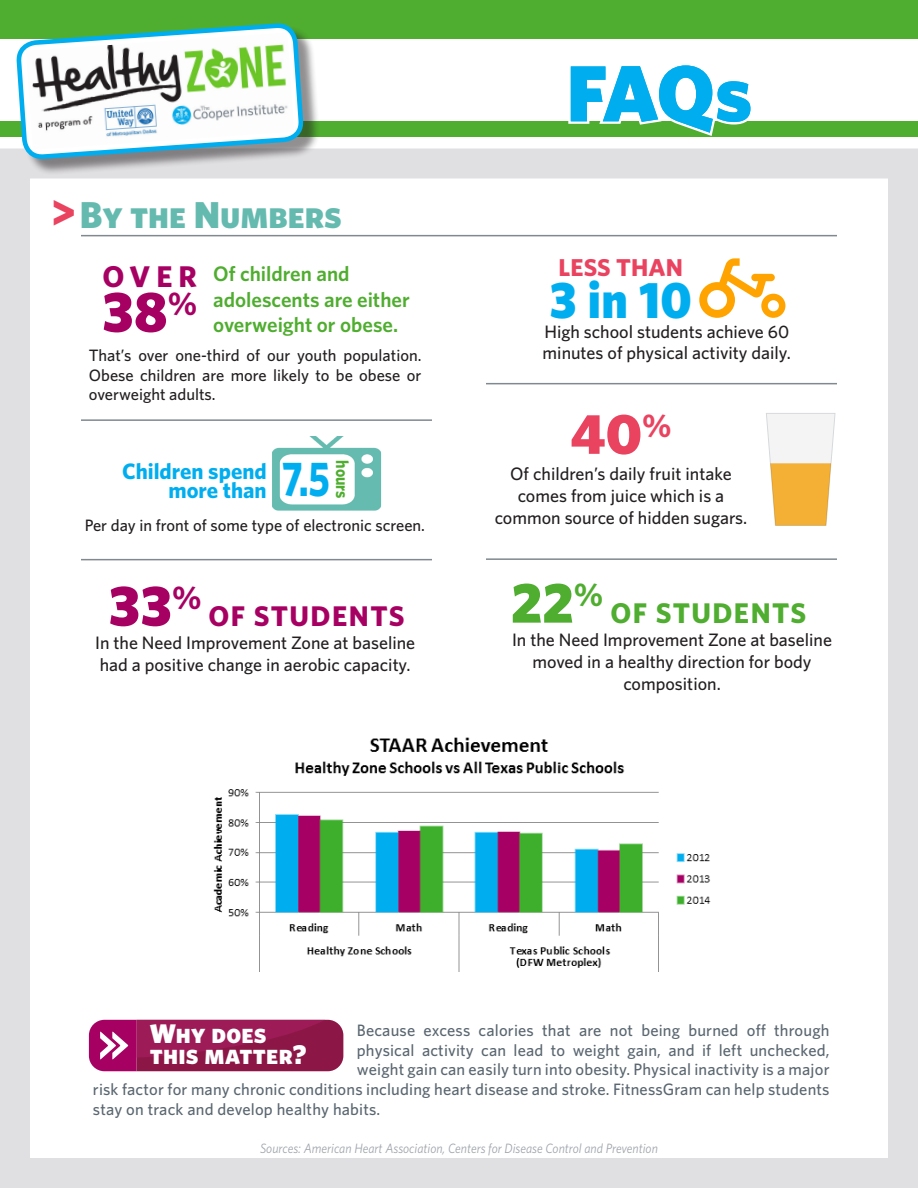
<style>
.page{position:relative;width:918px;height:1188px;background:#fff}
.page>*{position:absolute;margin:0;border:0;box-sizing:border-box;transform-origin:0 0}
.t1{font:900 79.5px "Whitney";color:#00aeef}
.t2{font:900 57px "Whitney";color:#a70063}
.t3{font:900 57px "Whitney";color:#ea4360}
.t4{font:900 57px "Whitney";color:#4fad2f}
.t5{font:900 51.6px "Whitney";color:#00aeef;scale:.95 1}
.t6{font:700 49.05px "Whitney";color:#00aeef;scale:.79 1}
.t7{font:37.5px "Whitney Black SC";color:#65bab0}
.t8{font:700 30px "Whitney";color:#a70063}
.t9{font:700 28.5px "Whitney";letter-spacing:.05em;color:#a70063}
.t10{font:700 28.5px "Whitney";letter-spacing:.05em;color:#4fad2f}
.t11{font:27px "Whitney Black SC";letter-spacing:.01em;color:#fff}
.t12{font:700 24.45px "Whitney";letter-spacing:.005em;color:#ea4360}
.t13{font:700 22.35px "Whitney";color:#00aeef}
.t14{font:600 21px/25.5px "Whitney";color:#4fad2f}
.t15{font:500 18px/21.6px "Whitney";color:#231f20}
.t16{font:700 17.7px "Whitney";letter-spacing:-.01em;color:#4fad2f;scale:.89 1}
.t17{font:500 16.5px "Whitney";letter-spacing:.01em;color:#5a6670}
.t18{font:500 16.5px/19.8px "Whitney";color:#231f20;text-align:justify}
.t19{font:italic 13.5px "Whitney";color:#9fa4aa;scale:.94 1}
.s1{font-family:"Whitney";font-weight:900;font-size:45px;color:#ea4360}
</style>
<div class="page">
<hr style="left:81px;top:419px;width:351px;height:2px;background:#808890">
<div style="left:0;top:148px;width:918px;height:1040px;border:30px solid #e0dfe2"></div>
<hr style="left:486px;top:383px;width:351px;height:1px;background:#808890">
<svg style="left:766px;top:413px;width:70px;height:113px"></svg>
<hr style="left:81px;top:235px;width:756px;height:1px;background:#808890">
<svg style="left:89px;top:1020px;width:254px;height:51px;background:#9b1e58"></svg>
<div style="left:0;top:0;width:918px;height:39px;background:#4fad2f"></div>
<div style="left:1px;top:121px;width:917px;height:16px;background:#4fad2f"></div>
<svg style="left:568px;top:121px;width:179px;height:15px"></svg>
<div style="left:20px;top:26px;width:300px;height:150px;background:#231f20;opacity:.5"></div>
<svg style="left:18px;top:25px;width:284px;height:248px"></svg>
<img style="left:26px;top:33px;width:268px;height:117px">
<hr style="left:81px;top:559px;width:351px;height:1px;background:#808890">
<hr style="left:486px;top:558px;width:351px;height:2px;background:#808890">
<svg style="left:699px;top:258px;width:86px;height:60px"></svg>
<img style="left:272px;top:436px;width:110px;height:75px">
<img style="left:213px;top:737px;width:498px;height:234px">
<p class="t7" style="left:51px;top:192px;width:292px"><span class="s1">&gt;</span>By the Numbers</p>
<p class="t8" style="left:102px;top:256px;width:96px">OVER</p>
<p class="t2" style="left:102px;top:273px;width:97px">38<sup>%</sup></p>
<p class="t18" style="left:89px;top:345px;width:334px">That’s over one-third of our youth population.<br>Obese children are more likely to be obese or overweight adults.</p>
<p class="t14" style="left:213px;top:261px;width:198px">Of children and adolescents are either overweight or obese.</p>
<p class="t6" style="left:282px;top:446px;width:62px">7.5</p>
<p class="t16" style="left:354px;top:460px;width:44px;rotate:90deg">hours</p>
<p class="t13" style="left:122px;top:456px;width:146px">Children spend</p>
<p class="t13" style="left:168px;top:475px;width:100px">more than</p>
<p class="t18" style="left:85px;top:515px;width:342px">Per day in front of some type of electronic screen.</p>
<p class="t2" style="left:108px;top:567px;width:95px">33<sup>%</sup></p>
<p class="t9" style="left:208px;top:597px;width:198px">OF STUDENTS</p>
<p class="t15" style="left:95px;top:632px;width:322px">In the Need Improvement Zone at baseline had a positive change in aerobic capacity.</p>
<p class="t1" style="left:566px;top:40px;width:187px">FAQs</p>
<p class="t12" style="left:559px;top:251px;width:126px">LESS THAN</p>
<p class="t5" style="left:550px;top:265px;width:151px">3 in 10</p>
<p class="t15" style="left:543px;top:320px;width:250px">High school students achieve 60 minutes of physical activity daily.</p>
<p class="t3" style="left:570px;top:396px;width:103px">40<sup>%</sup></p>
<p class="t15" style="left:495px;top:463px;width:254px;text-align:center">Of children’s daily fruit intake comes from juice which is a common source of hidden sugars.</p>
<p class="t4" style="left:511px;top:564px;width:94px">22<sup>%</sup></p>
<p class="t10" style="left:610px;top:594px;width:198px">OF STUDENTS</p>
<p class="t15" style="left:512px;top:629px;width:322px;text-align:center">In the Need Improvement Zone at baseline moved in a healthy direction for body composition.</p>
<p class="t17" style="left:357px;top:1019px;width:474px">Because excess calories that are not being burned off through</p>
<p class="t17" style="left:357px;top:1039px;width:474px">physical activity can lead to weight gain, and if left unchecked,</p>
<p class="t17" style="left:357px;top:1059px;width:474px">weight gain can easily turn into obesity. Physical inactivity is a major</p>
<p class="t17" style="left:93px;top:1079px;width:738px">risk factor for many chronic conditions including heart disease and stroke. FitnessGram can help students</p>
<p class="t17" style="left:93px;top:1098px;width:289px">stay on track and develop healthy habits.</p>
<p class="t11" style="left:150px;top:1018px;width:118px">Why does</p>
<p class="t11" style="left:150px;top:1039px;width:158px">this matter?</p>
<p class="t19" style="left:260px;top:1140px;width:425px">Sources: American Heart Association, Centers for Disease Control and Prevention</p>
</div>
